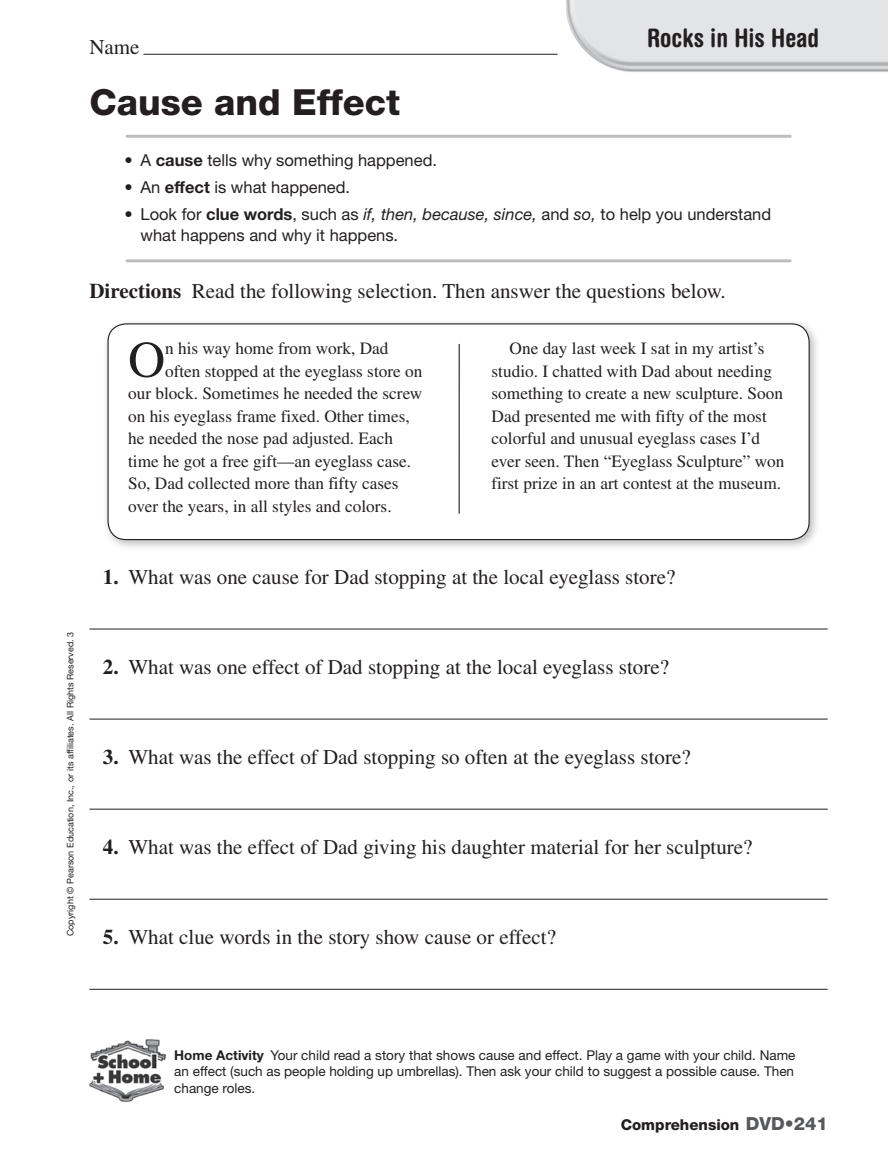
<style>
.page{position:relative;width:888px;height:1175px;background:#fff}
.page>*{position:absolute;margin:0;border:0;box-sizing:border-box;transform-origin:0 0}
.t1{font:51.3px "Times LT Std";color:#231f20}
.t2{font:800 36px "Helvetica Neue LT Std";color:#231f20}
.t3{font:700 condensed 25.5px "Helvetica Rounded LT Std";color:#231f20}
.t4{font:21px "Times LT Std";color:#231f20}
.t5{font:17.25px/22.5px "Times LT Std";color:#231f20}
.t6{font:16.5px/21px "Helvetica Neue LT Std";color:#231f20}
.t7{font:800 15px "Helvetica Neue LT Std";color:#231f20}
.t8{font:13.5px/16.5px "Helvetica Neue LT Std";color:#231f20;text-align:justify}
.t9{font:9px "Helvetica Neue LT Std";color:#231f20}
.s1{font-weight:700}
.s2{font-style:italic}
.s3{font-size:18px;color:#57585a}
</style>
<div class="page">
<img style="left:89px;top:1039px;width:78px;height:64px">
<img style="left:554px;top:0;width:334px;height:72px">
<hr style="left:143px;top:54px;width:414px;height:1px;background:#231f20">
<hr style="left:89px;top:628px;width:738px;height:1px;background:#231f20">
<hr style="left:89px;top:718px;width:738px;height:1px;background:#231f20">
<hr style="left:89px;top:808px;width:738px;height:1px;background:#231f20">
<hr style="left:89px;top:898px;width:738px;height:1px;background:#231f20">
<hr style="left:89px;top:988px;width:738px;height:1px;background:#231f20">
<hr style="left:127px;top:135px;width:663px;height:3px;background:#bcbdc0">
<hr style="left:127px;top:259px;width:663px;height:3px;background:#bcbdc0">
<div style="left:102px;top:318px;width:718px;height:233px;background:#231f20;opacity:.3"></div>
<div style="left:108px;top:324px;width:701px;height:215px;background:#fff;border-radius:18px"></div>
<div style="left:107px;top:323px;width:702px;height:217px;border:1px solid #231f20;border-radius:18px"></div>
<hr style="left:458px;top:344px;width:2px;height:169px;background:#231f20">
<p class="t4" style="left:89px;top:35px;width:52px">Name</p>
<p class="t3" style="left:647px;top:23px;width:174px">Rocks in His Head</p>
<p class="t2" style="left:89px;top:81px;width:312px">Cause and Effect</p>
<p class="t6" style="left:124px;top:150px;width:314px">• A <span class="s1">cause</span> tells why something happened.</p>
<p class="t6" style="left:124px;top:177px;width:227px">• An <span class="s1">effect</span> is what happened.</p>
<p class="t6" style="left:140px;top:204px;width:632px;text-indent:-16px">• Look for <span class="s1">clue words</span>, such as <span class="s2">if, then, because, since,</span> and <span class="s2">so,</span> to help you understand what happens and why it happens.</p>
<p class="t4" style="left:89px;top:279px;width:638px"><span class="s1">Directions</span> Read the following selection. Then answer the questions below.</p>
<p class="t1" style="left:128px;top:330px;width:38px">O</p>
<p class="t5" style="left:165px;top:337px;width:225px">n his way home from work, Dad</p>
<p class="t5" style="left:491px;top:337px;width:294px;text-indent:18px">One day last week I sat in my artist’s studio. I chatted with Dad about needing something to create a new sculpture. Soon Dad presented me with fifty of the most colorful and unusual eyeglass cases I’d ever seen. Then “Eyeglass Sculpture” won first prize in an art contest at the museum.</p>
<p class="t5" style="left:165px;top:359px;width:259px">often stopped at the eyeglass store on</p>
<p class="t5" style="left:128px;top:382px;width:296px">our block. Sometimes he needed the screw</p>
<p class="t5" style="left:128px;top:404px;width:283px">on his eyeglass frame fixed. Other times,</p>
<p class="t5" style="left:128px;top:427px;width:266px">he needed the nose pad adjusted. Each</p>
<p class="t5" style="left:128px;top:449px;width:285px">time he got a free gift—an eyeglass case.</p>
<p class="t5" style="left:128px;top:472px;width:272px">So, Dad collected more than fifty cases</p>
<p class="t5" style="left:128px;top:494px;width:265px">over the years, in all styles and colors.</p>
<p class="t9" style="left:65px;top:935px;width:306px;rotate:-90deg">Copyright © Pearson Education, Inc., or its affiliates. All Rights Reserved. 3</p>
<p class="t4" style="left:103px;top:564px;width:574px"><span class="s1">1.</span> What was one cause for Dad stopping at the local eyeglass store?</p>
<p class="t4" style="left:103px;top:654px;width:567px"><span class="s1">2.</span> What was one effect of Dad stopping at the local eyeglass store?</p>
<p class="t4" style="left:103px;top:744px;width:589px"><span class="s1">3.</span> What was the effect of Dad stopping so often at the eyeglass store?</p>
<p class="t4" style="left:103px;top:834px;width:651px"><span class="s1">4.</span> What was the effect of Dad giving his daughter material for her sculpture?</p>
<p class="t4" style="left:103px;top:924px;width:454px"><span class="s1">5.</span> What clue words in the story show cause or effect?</p>
<p class="t8" style="left:174px;top:1046px;width:623px"><span class="s1">Home Activity</span> Your child read a story that shows cause and effect. Play a game with your child. Name an effect (such as people holding up umbrellas). Then ask your child to suggest a possible cause. Then change roles.</p>
<p class="t7" style="left:621px;top:1115px;width:208px">Comprehension <span class="s3">DVD•241</span></p>
</div>
